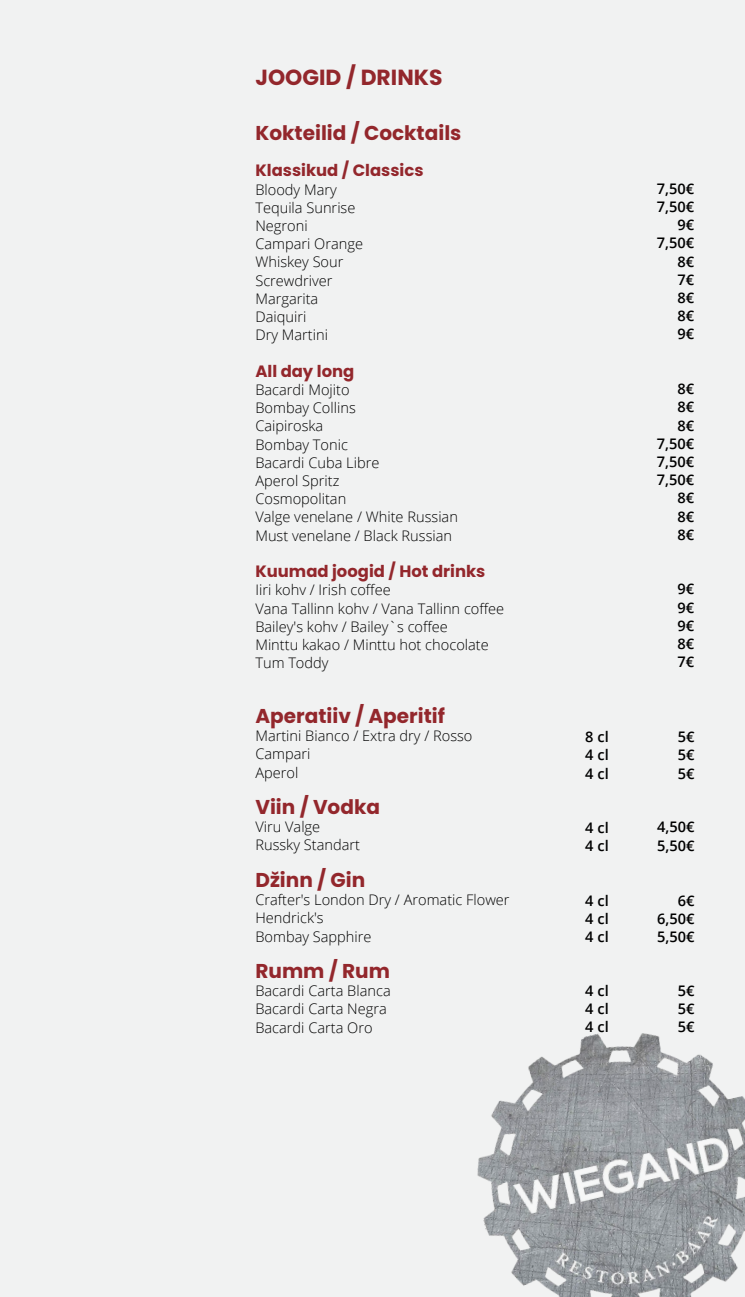
<style>
.page{position:relative;width:745px;height:1297px;background:#fff}
.page>*{position:absolute;margin:0;border:0;box-sizing:border-box;transform-origin:0 0}
.t1{font:700 21.9px "Poppins";color:#93272c}
.t2{font:700 20.1px "Poppins";color:#93272c}
.t3{font:700 16.35px "Poppins";color:#93272c}
.t4{font:300 14.55px/18.1px "Open Sans";color:#000}
.t5{font:600 14.55px/18.1px "Open Sans";color:#000;text-align:justify}
</style>
<div class="page">
<div style="left:0;top:0;width:744px;height:1297px;background:#f1f2f2"></div>
<img style="left:477px;top:1033px;width:267px;height:264px">
<h1 class="t1" style="left:255px;top:65px;width:188px">JOOGID / DRINKS</h1>
<h2 class="t2" style="left:255px;top:121px;width:207px">Kokteilid / Cocktails</h2>
<p class="t3" style="left:255px;top:161px;width:169px">Klassikud / Classics</p>
<p class="t4" style="left:255px;top:180px;width:109px">Bloody Mary<br>Tequila Sunrise<br>Negroni<br>Campari Orange<br>Whiskey Sour<br>Screwdriver<br>Margarita<br>Daiquiri<br>Dry Martini</p>
<p class="t3" style="left:255px;top:361px;width:100px">All day long</p>
<p class="t4" style="left:255px;top:380px;width:204px">Bacardi Mojito<br>Bombay Collins<br>Caipiroska<br>Bombay Tonic<br>Bacardi Cuba Libre<br>Aperol Spritz<br>Cosmopolitan<br>Valge venelane / White Russian<br>Must venelane / Black Russian</p>
<p class="t3" style="left:255px;top:562px;width:231px">Kuumad joogid / Hot drinks</p>
<p class="t4" style="left:255px;top:581px;width:250px">Iiri kohv / Irish coffee<br>Vana Tallinn kohv / Vana Tallinn coffee<br>Bailey's kohv / Bailey`s coffee<br>Minttu kakao / Minttu hot chocolate<br>Tum Toddy</p>
<h2 class="t2" style="left:255px;top:704px;width:191px">Aperatiiv / Aperitif</h2>
<p class="t4" style="left:255px;top:726px;width:218px">Martini Bianco / Extra dry / Rosso<br>Campari<br>Aperol</p>
<h2 class="t2" style="left:255px;top:795px;width:126px">Viin / Vodka</h2>
<p class="t4" style="left:255px;top:817px;width:106px">Viru Valge<br>Russky Standart</p>
<h2 class="t2" style="left:255px;top:868px;width:111px">Džinn / Gin</h2>
<p class="t4" style="left:255px;top:890px;width:255px">Crafter's London Dry / Aromatic Flower<br>Hendrick's<br>Bombay Sapphire</p>
<h2 class="t2" style="left:255px;top:959px;width:136px">Rumm / Rum</h2>
<p class="t4" style="left:255px;top:981px;width:137px">Bacardi Carta Blanca<br>Bacardi Carta Negra<br>Bacardi Carta Oro</p>
<p class="t5" style="left:585px;top:727px;width:25px">8 cl 4 cl 4 cl</p>
<p class="t5" style="left:585px;top:818px;width:25px">4 cl<br>4 cl</p>
<p class="t5" style="left:585px;top:891px;width:25px">4 cl 4 cl 4 cl</p>
<p class="t5" style="left:585px;top:981px;width:25px">4 cl 4 cl 4 cl</p>
<p class="t5" style="left:656px;top:179px;width:39px;text-align:right">7,50€<br>7,50€<br>9€<br>7,50€<br>8€<br>7€<br>8€<br>8€<br>9€</p>
<p class="t5" style="left:656px;top:379px;width:39px;text-align:right">8€<br>8€<br>8€<br>7,50€<br>7,50€<br>7,50€<br>8€<br>8€<br>8€</p>
<p class="t5" style="left:677px;top:580px;width:18px">9€ 9€ 9€ 8€ 7€</p>
<p class="t5" style="left:677px;top:727px;width:18px">5€ 5€ 5€</p>
<p class="t5" style="left:656px;top:818px;width:39px">4,50€<br>5,50€</p>
<p class="t5" style="left:656px;top:891px;width:39px;text-indent:21px">6€ 6,50€ 5,50€</p>
<p class="t5" style="left:677px;top:981px;width:18px">5€ 5€ 5€</p>
</div>
